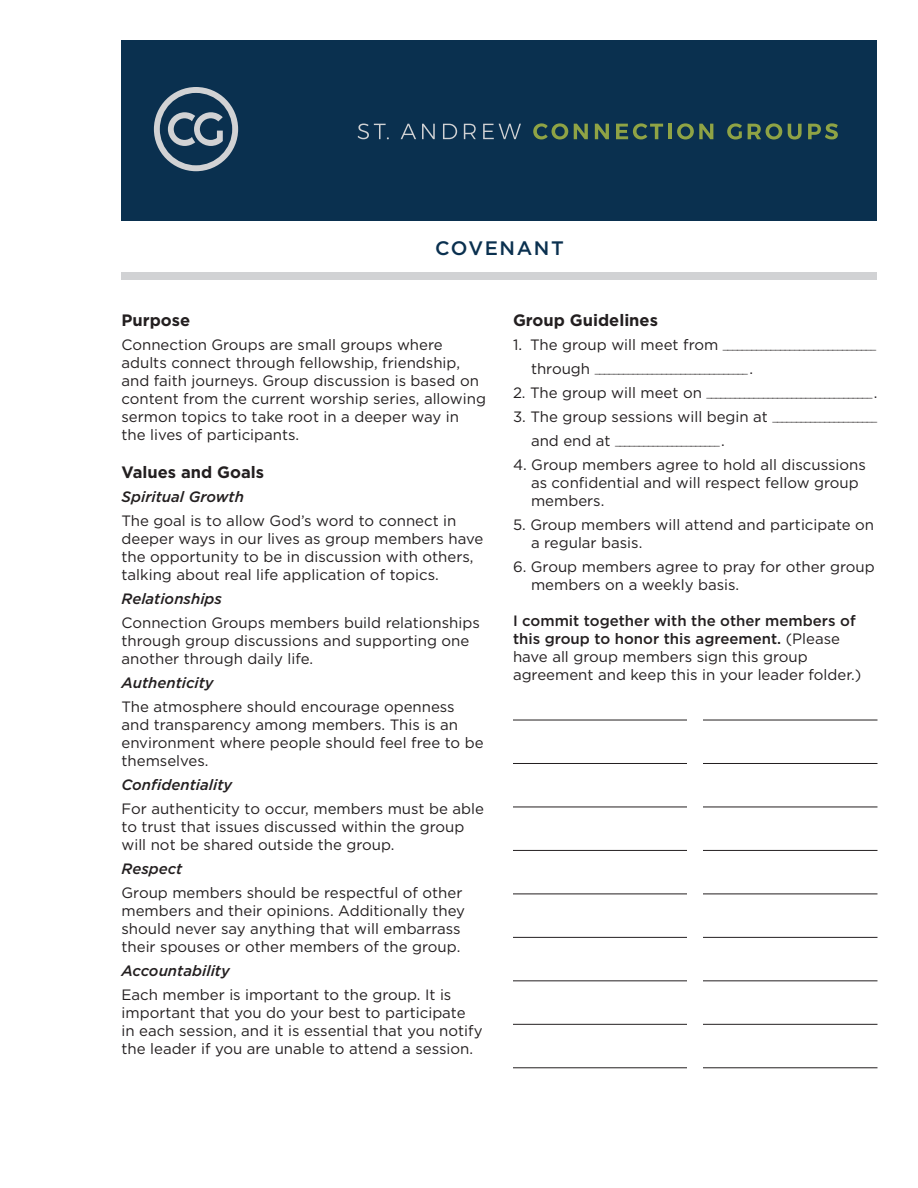
<style>
.page{position:relative;width:918px;height:1188px;background:#fff}
.page>*{position:absolute;margin:0;border:0;box-sizing:border-box;transform-origin:0 0}
.t1{font:500 19.5px "Gotham";letter-spacing:.08em;color:#0a304f}
.t2{font:700 16.5px "Gotham";color:#231f20}
.t3{font:15px/18px "Gotham";color:#231f20}
.t4{font:italic 500 15px "Gotham";color:#231f20}
.t5{font:9px "Gotham";color:#231f20}
.s1{font-size:15px}
.s2{font-size:9px}
.s3{font-weight:500}
</style>
<div class="page">
<hr style="left:513px;top:720px;width:365px;height:1px;background:#231f20">
<hr style="left:513px;top:763px;width:365px;height:1px;background:#231f20">
<hr style="left:513px;top:807px;width:365px;height:1px;background:#231f20">
<hr style="left:513px;top:850px;width:365px;height:1px;background:#231f20">
<hr style="left:513px;top:894px;width:365px;height:1px;background:#231f20">
<hr style="left:513px;top:937px;width:365px;height:1px;background:#231f20">
<hr style="left:513px;top:981px;width:365px;height:1px;background:#231f20">
<hr style="left:513px;top:1024px;width:365px;height:1px;background:#231f20">
<hr style="left:513px;top:1068px;width:365px;height:1px;background:#231f20">
<div style="left:687px;top:712px;width:16px;height:363px;background:#fff"></div>
<div style="left:122px;top:273px;width:756px;height:7px;background:#d1d2d4"></div>
<div style="left:122px;top:40px;width:756px;height:181px;background:#0a304f"></div>
<svg style="left:358px;top:124px;width:31px;height:15px"></svg>
<svg style="left:401px;top:124px;width:15px;height:15px"></svg>
<svg style="left:422px;top:124px;width:13px;height:15px"></svg>
<svg style="left:443px;top:124px;width:14px;height:15px"></svg>
<svg style="left:464px;top:124px;width:12px;height:15px"></svg>
<svg style="left:483px;top:124px;width:38px;height:15px"></svg>
<svg style="left:533px;top:123px;width:35px;height:16px"></svg>
<svg style="left:574px;top:124px;width:14px;height:15px"></svg>
<svg style="left:595px;top:124px;width:14px;height:15px"></svg>
<svg style="left:616px;top:123px;width:47px;height:16px"></svg>
<hr style="left:668px;top:124px;width:4px;height:15px;background:#8fa345">
<svg style="left:677px;top:123px;width:36px;height:16px"></svg>
<svg style="left:727px;top:123px;width:15px;height:17px"></svg>
<svg style="left:748px;top:123px;width:34px;height:17px"></svg>
<svg style="left:788px;top:124px;width:14px;height:16px"></svg>
<svg style="left:808px;top:123px;width:30px;height:16px"></svg>
<svg style="left:154px;top:87px;width:84px;height:84px"></svg>
<p class="t1" style="left:435px;top:235px;width:130px">COVENANT</p>
<p class="t2" style="left:122px;top:309px;width:70px">Purpose</p>
<p class="t3" style="left:122px;top:335px;width:366px">Connection Groups are small groups where adults connect through fellowship, friendship, and faith journeys. Group discussion is based on content from the current worship series, allowing sermon topics to take root in a deeper way in the lives of participants.</p>
<p class="t2" style="left:122px;top:461px;width:144px">Values and Goals</p>
<p class="t4" style="left:122px;top:486px;width:124px">Spiritual Growth</p>
<p class="t3" style="left:122px;top:511px;width:363px">The goal is to allow God’s word to connect in deeper ways in our lives as group members have the opportunity to be in discussion with others, talking about real life application of topics.</p>
<p class="t4" style="left:122px;top:588px;width:102px">Relationships</p>
<p class="t3" style="left:122px;top:613px;width:360px">Connection Groups members build relationships through group discussions and supporting one another through daily life.</p>
<p class="t4" style="left:122px;top:672px;width:94px">Authenticity</p>
<p class="t3" style="left:122px;top:697px;width:364px">The atmosphere should encourage openness and transparency among members. This is an environment where people should feel free to be themselves.</p>
<p class="t4" style="left:122px;top:774px;width:112px">Confidentiality</p>
<p class="t3" style="left:122px;top:799px;width:364px">For authenticity to occur, members must be able to trust that issues discussed within the group will not be shared outside the group.</p>
<p class="t4" style="left:122px;top:858px;width:62px">Respect</p>
<p class="t3" style="left:122px;top:883px;width:345px">Group members should be respectful of other members and their opinions. Additionally they should never say anything that will embarrass their spouses or other members of the group.</p>
<p class="t4" style="left:122px;top:960px;width:110px">Accountability</p>
<p class="t3" style="left:122px;top:985px;width:363px">Each member is important to the group. It is important that you do your best to participate<br>in each session, and it is essential that you notify the leader if you are unable to attend a session.</p>
<p class="t2" style="left:513px;top:309px;width:147px">Group Guidelines</p>
<p class="t5" style="left:513px;top:340px;width:365px"><span class="s1">1. The group will meet from</span> ________________________________</p>
<p class="t5" style="left:531px;top:364px;width:224px"><span class="s1">through</span> ________________________________ <span class="s1">.</span></p>
<p class="t5" style="left:513px;top:388px;width:366px"><span class="s1">2. The group will meet on</span> ___________________________________ <span class="s1">.</span></p>
<p class="t3" style="left:513px;top:407px;width:366px">3. The group sessions will begin at <span class="s2">______________________</span></p>
<p class="t5" style="left:531px;top:436px;width:195px"><span class="s1">and end at</span> ______________________ <span class="s1">.</span></p>
<p class="t3" style="left:531px;top:455px;width:336px;text-indent:-18px">4. Group members agree to hold all discussions as confidential and will respect fellow group</p>
<p class="t3" style="left:531px;top:491px;width:75px">members.</p>
<p class="t3" style="left:531px;top:515px;width:345px;text-indent:-18px">5. Group members will attend and participate on a regular basis.</p>
<p class="t3" style="left:513px;top:557px;width:363px">6. Group members agree to pray for other group</p>
<p class="t3" style="left:531px;top:575px;width:210px">members on a weekly basis.</p>
<p class="t3" style="left:513px;top:611px;width:350px"><span class="s3">I commit together with the other members of this group to honor this agreement.</span> (Please have all group members sign this group agreement and keep this in your leader folder.)</p>
</div>
